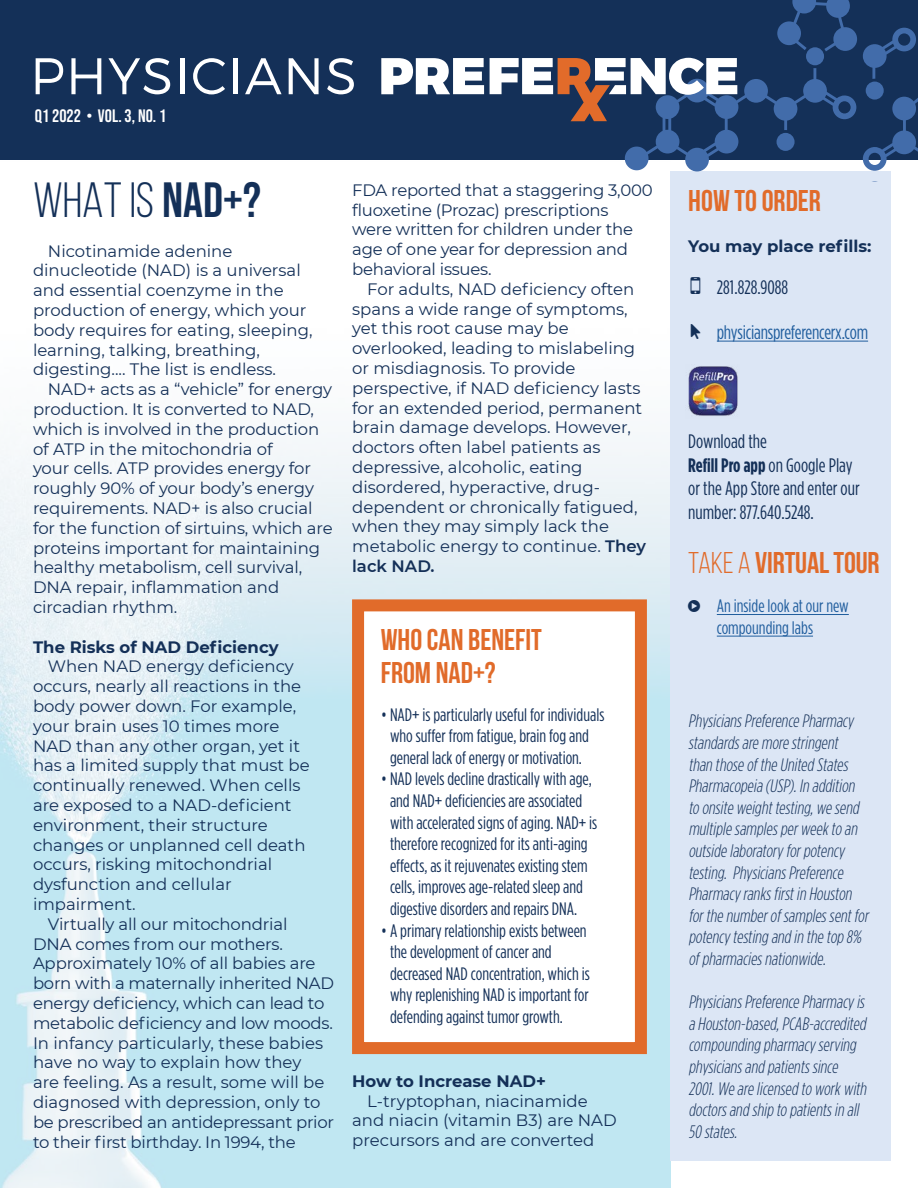
<style>
.page{position:relative;width:918px;height:1188px;background:#fff}
.page>*{position:absolute;margin:0;border:0;box-sizing:border-box;transform-origin:0 0}
.t1{font:49.5px "Bebas Neue";color:#143058}
.t2{font:700 30px/33px "Bebas Neue";color:#e16b2a}
.t3{font:19.5px/23.4px "Gotham Condensed";color:#143058}
.t4{font:19.5px "Gotham Condensed";letter-spacing:-.01em;color:#215e9e}
.t5{font:italic 300 18px/21.6px "Gotham Condensed";color:#143058}
.t6{font:18px/21.6px "Gotham Condensed";color:#143058}
.t7{font:18px/21.6px "Gotham Condensed";color:#215e9e}
.t8{font:18px "Bebas Neue";color:#fff}
.t9{font:16.5px/19.8px "Montserrat";color:#143058}
.t10{font:700 16.5px "Montserrat";color:#143058}
.s1{font-style:inherit}
.s2{font-weight:600}
.s3{font-family:"Modern Pictograms";font-size:25.5px}
.s4{font-weight:700}
.s5{font-weight:400}
</style>
<div class="page">
<img style="left:0;top:181px;width:671px;height:1007px">
<div style="left:671px;top:172px;width:220px;height:989px;background:#dce6f5"></div>
<div style="left:0;top:0;width:918px;height:160px;background:#143058"></div>
<svg style="left:625px;top:0;width:293px;height:181px"></svg>
<svg style="left:36px;top:58px;width:27px;height:36px"></svg>
<svg style="left:71px;top:58px;width:30px;height:36px"></svg>
<svg style="left:108px;top:58px;width:62px;height:36px"></svg>
<hr style="left:180px;top:58px;width:4px;height:36px;background:#fff">
<svg style="left:193px;top:58px;width:32px;height:36px"></svg>
<hr style="left:234px;top:58px;width:4px;height:36px;background:#fff">
<svg style="left:245px;top:58px;width:37px;height:36px"></svg>
<svg style="left:289px;top:58px;width:30px;height:36px"></svg>
<svg style="left:327px;top:58px;width:27px;height:36px"></svg>
<svg style="left:381px;top:58px;width:103px;height:36px"></svg>
<svg style="left:490px;top:58px;width:247px;height:63px"></svg>
<hr style="left:717px;top:341px;width:151px;height:1px;background:#215e9e">
<hr style="left:717px;top:614px;width:132px;height:1px;background:#215e9e">
<hr style="left:717px;top:636px;width:96px;height:1px;background:#215e9e">
<img style="left:688px;top:366px;width:50px;height:50px">
<div style="left:352px;top:599px;width:295px;height:455px;background:#fff;border:12px solid #e16b2a"></div>
<p class="t8" style="left:35px;top:106px;width:133px">Q1 2022 • VOL. 3, NO. 1</p>
<h1 class="t1" style="left:33px;top:173px;width:230px">WHAT IS <span class="s1">NAD+?</span></h1>
<p class="t9" style="left:33px;top:240px;width:281px;text-indent:15px">Nicotinamide adenine dinucleotide (NAD) is a universal and essential coenzyme in the production of energy, which your body requires for eating, sleeping, learning, talking, breathing, digesting.... The list is endless.</p>
<p class="t9" style="left:33px;top:379px;width:301px;text-indent:15px">NAD+ acts as a “vehicle” for energy production. It is converted to NAD, which is involved in the production of ATP in the mitochondria of<br>your cells. ATP provides energy for roughly 90% of your body’s energy requirements. NAD+ is also crucial for the function of sirtuins, which are proteins important for maintaining healthy metabolism, cell survival, DNA repair, inflammation and circadian rhythm.</p>
<p class="t10" style="left:33px;top:635px;width:247px">The Risks of NAD Deficiency</p>
<p class="t9" style="left:33px;top:656px;width:278px;text-indent:15px">When NAD energy deficiency occurs, nearly all reactions in the body power down. For example, your brain uses 10 times more<br>NAD than any other organ, yet it has a limited supply that must be continually renewed. When cells are exposed to a NAD-deficient environment, their structure changes or unplanned cell death occurs, risking mitochondrial dysfunction and cellular impairment.</p>
<p class="t9" style="left:33px;top:913px;width:303px;text-indent:15px">Virtually all our mitochondrial<br>DNA comes from our mothers.<br>Approximately 10% of all babies are born with a maternally inherited NAD energy deficiency, which can lead to metabolic deficiency and low moods.<br>In infancy particularly, these babies have no way to explain how they<br>are feeling. As a result, some will be diagnosed with depression, only to be prescribed an antidepressant prior to their first birthday. In 1994, the</p>
<p class="t9" style="left:352px;top:180px;width:302px">FDA reported that a staggering 3,000 fluoxetine (Prozac) prescriptions<br>were written for children under the age of one year for depression and behavioral issues.</p>
<p class="t9" style="left:352px;top:279px;width:295px;text-indent:15px">For adults, NAD deficiency often spans a wide range of symptoms, yet this root cause may be overlooked, leading to mislabeling or misdiagnosis. To provide perspective, if NAD deficiency lasts for an extended period, permanent brain damage develops. However, doctors often label patients as depressive, alcoholic, eating disordered, hyperactive, drug&shy;dependent or chronically fatigued, when they may simply lack the metabolic energy to continue. <span class="s2">They lack NAD.</span></p>
<h2 class="t2" style="left:381px;top:623px;width:163px">WHO CAN BENEFIT<br>FROM NAD+?</h2>
<p class="t6" style="left:390px;top:703px;width:216px;text-indent:-9px">• NAD+ is particularly useful for individuals who suffer from fatigue, brain fog and general lack of energy or motivation.</p>
<p class="t6" style="left:390px;top:768px;width:209px;text-indent:-9px">• NAD levels decline drastically with age, and NAD+ deficiencies are associated with accelerated signs of aging. NAD+ is therefore recognized for its anti-aging effects, as it rejuvenates existing stem cells, improves age-related sleep and digestive disorders and repairs DNA.</p>
<p class="t6" style="left:390px;top:919px;width:201px;text-indent:-9px">• A primary relationship exists between the development of cancer and decreased NAD concentration, which is why replenishing NAD is important for defending against tumor growth.</p>
<p class="t10" style="left:352px;top:1069px;width:195px">How to Increase NAD+</p>
<p class="t9" style="left:352px;top:1090px;width:266px;text-indent:15px">L-tryptophan, niacinamide and niacin (vitamin B3) are NAD precursors and are converted</p>
<h2 class="t2" style="left:688px;top:183px;width:134px">HOW TO ORDER</h2>
<p class="t10" style="left:688px;top:234px;width:185px">You may place refills:</p>
<p class="t3" style="left:688px;top:275px;width:101px"><span class="s3">O</span> 281.828.9088</p>
<p class="t4" style="left:717px;top:321px;width:153px">physicianspreferencerx.com</p>
<p class="t3" style="left:688px;top:430px;width:173px">Download the<br><span class="s4">Refill Pro app</span> on Google Play or the App Store and enter our number: 877.640.5248.</p>
<h2 class="t2" style="left:688px;top:545px;width:193px"><span class="s5">TAKE A</span> VIRTUAL TOUR</h2>
<p class="t7" style="left:717px;top:595px;width:134px">An inside look at our new compounding labs</p>
<p class="t5" style="left:688px;top:710px;width:185px">PhysiciansPreference Pharmacy standardsare more stringent than those ofthe United States<br>Pharmacopeia (USP).In addition to onsite weighttesting,we send multiple samplesperweekto an outside laboratory forpotency testing. PhysiciansPreference<br>Pharmacy ranksfirstin Houston forthe numberofsamplessentfor potency testing and in the top 8% ofpharmaciesnationwide.</p>
<p class="t5" style="left:688px;top:991px;width:183px">PhysiciansPreference Pharmacy is a Houston-based,PCAB-accredited compounding pharmacy serving physiciansand patientssince<br>2001.We are licensed to workwith doctorsand ship to patientsin all<br>50 states.</p>
</div>
